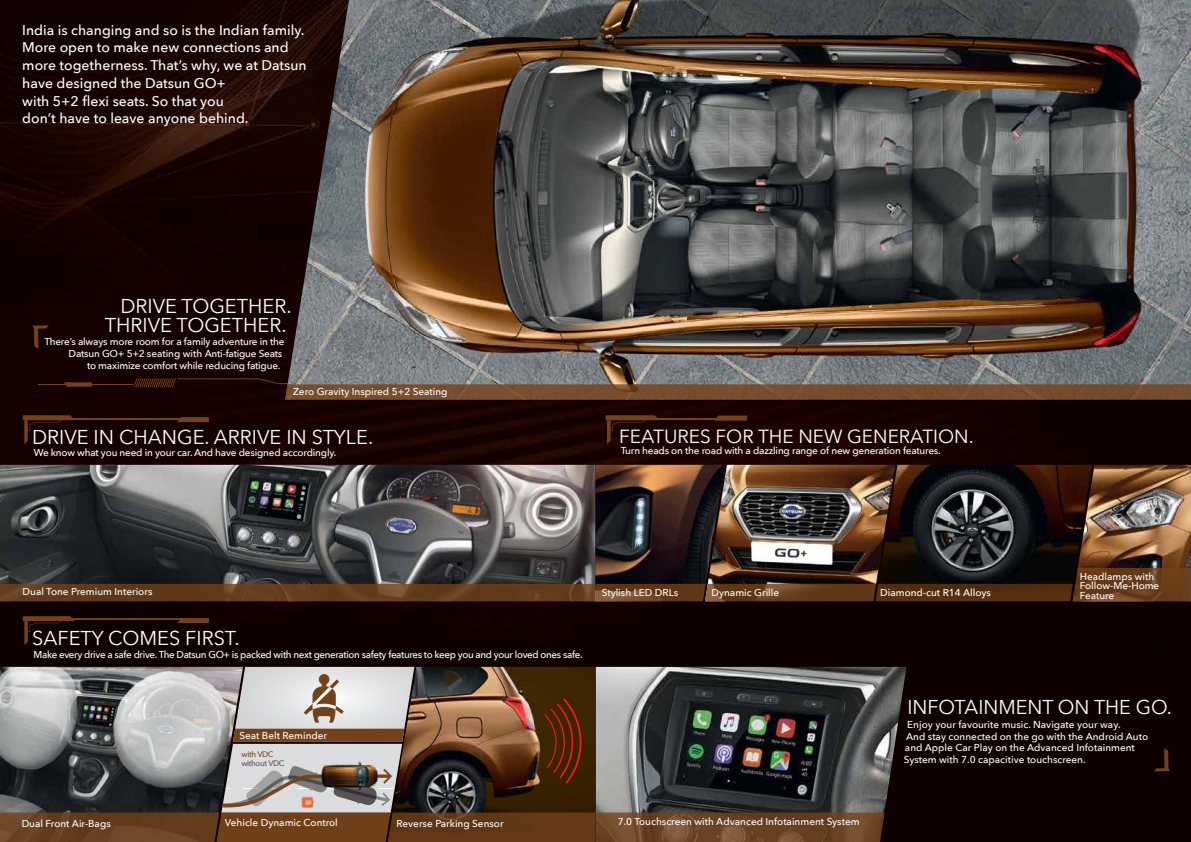
<style>
.page{position:relative;width:1191px;height:842px;background:#fff}
.page>*{position:absolute;margin:0;border:0;box-sizing:border-box;transform-origin:0 0}
.t1{font:20px/19.2px "Avenir Next";color:#fff;text-align:right}
.t2{font:19px "Avenir Next";color:#fff}
.t3{font:500 14px/17.7px "Avenir Next";color:#fff}
.t4{font:500 10px/11.4px "Avenir Next";color:#fff}
.t5{font:500 10px "Avenir Next";letter-spacing:-.02em;color:#fff}
.t6{font:500 10px "Avenir Next";letter-spacing:-.035em;color:#fff}
.t7{font:500 8px "Avenir Next";letter-spacing:-.04em;color:#57585b}
.t8{font:500 8px "Avenir Next";letter-spacing:-.04em;color:#744219}
</style>
<div class="page">
<img style="left:0;top:0;width:1191px;height:842px">
<svg style="left:64px;top:382px;width:28px;height:5px"></svg>
<hr style="left:38px;top:384px;width:94px;height:1px;background:#744219">
<svg style="left:133px;top:378px;width:152px;height:9px"></svg>
<img style="left:285px;top:0;width:906px;height:384px">
<div style="left:285px;top:384px;width:906px;height:15px;background:#754e2e"></div>
<svg style="left:1153px;top:748px;width:17px;height:23px"></svg>
<svg style="left:32px;top:325px;width:17px;height:24px"></svg>
<img style="left:0;top:667px;width:216px;height:145px">
<div style="left:0;top:812px;width:235px;height:30px;background:linear-gradient(to right,#6b4423,#643d1d)"></div>
<svg style="left:23px;top:415px;width:52px;height:29px"></svg>
<svg style="left:177px;top:417px;width:32px;height:5px"></svg>
<hr style="left:65px;top:418px;width:134px;height:1px;background:#744219">
<svg style="left:23px;top:616px;width:52px;height:29px"></svg>
<svg style="left:177px;top:618px;width:32px;height:5px"></svg>
<hr style="left:65px;top:619px;width:134px;height:1px;background:#744219">
<svg style="left:605px;top:415px;width:54px;height:29px;background:#2e1006"></svg>
<svg style="left:714px;top:416px;width:33px;height:5px"></svg>
<hr style="left:649px;top:418px;width:70px;height:1px;background:#744219">
<img style="left:0;top:465px;width:1191px;height:136px">
<img style="left:216px;top:667px;width:689px;height:175px">
<h3 class="t3" style="left:22px;top:20px;width:286px">India is changing and so is the Indian family.<br>More open to make new connections and more togetherness. That’s why, we at Datsun have designed the Datsun GO+<br>with 5+2 flexi seats. So that you<br>don’t have to leave anyone behind.</h3>
<h1 class="t1" style="left:105px;top:295px;width:188px">DRIVE TOGETHER.<br>THRIVE TOGETHER.</h1>
<p class="t5" style="left:44px;top:333px;width:242px">There’s always more room for a family adventure in the</p>
<p class="t5" style="left:69px;top:345px;width:215px">Datsun GO+ 5+2 seating with Anti-fatigue Seats</p>
<p class="t5" style="left:87px;top:357px;width:195px">to maximize comfort while reducing fatigue.</p>
<p class="t4" style="left:293px;top:385px;width:156px">Zero Gravity Inspired 5+2 Seating</p>
<h1 class="t1" style="left:32px;top:426px;width:343px">DRIVE IN CHANGE. ARRIVE IN STYLE.</h1>
<p class="t5" style="left:34px;top:444px;width:304px">We know what you need in your car. And have designed accordingly.</p>
<h2 class="t2" style="left:619px;top:420px;width:356px">FEATURES FOR THE NEW GENERATION.</h2>
<p class="t5" style="left:620px;top:442px;width:321px">Turn heads on the road with a dazzling range of new generation features.</p>
<p class="t4" style="left:23px;top:585px;width:131px">Dual Tone Premium Interiors</p>
<h1 class="t1" style="left:32px;top:628px;width:209px">SAFETY COMES FIRST.</h1>
<p class="t6" style="left:34px;top:646px;width:550px">Make every drive a safe drive. The Datsun GO+ is packed with next generation safety features to keep you and your loved ones safe.</p>
<p class="t4" style="left:239px;top:729px;width:89px">Seat Belt Reminder</p>
<p class="t8" style="left:241px;top:748px;width:34px">with VDC</p>
<p class="t7" style="left:241px;top:756px;width:45px">without VDC</p>
<p class="t4" style="left:602px;top:586px;width:78px">Stylish LED DRLs</p>
<p class="t4" style="left:711px;top:586px;width:69px">Dynamic Grille</p>
<p class="t4" style="left:880px;top:586px;width:112px">Diamond-cut R14 Alloys</p>
<p class="t4" style="left:1079px;top:571px;width:81px;line-height:9.6px">Headlamps with<br>Follow-Me-Home</p>
<p class="t4" style="left:1079px;top:589px;width:36px">Feature</p>
<h1 class="t1" style="left:907px;top:696px;width:266px">INFOTAINMENT ON THE GO.</h1>
<p class="t4" style="left:903px;top:719px;width:246px;text-indent:4px">Enjoy your favourite music. Navigate your way.<br>And stay connected on the go with the Android Auto and Apple Car Play on the Advanced Infotainment System with 7.0 capacitive touchscreen.</p>
<p class="t4" style="left:22px;top:817px;width:91px">Dual Front Air-Bags</p>
<p class="t4" style="left:225px;top:817px;width:115px">Vehicle Dynamic Control</p>
<p class="t4" style="left:396px;top:817px;width:109px">Reverse Parking Sensor</p>
<p class="t4" style="left:617px;top:816px;width:243px">7.0 Touchscreen with Advanced Infotainment System</p>
</div>
